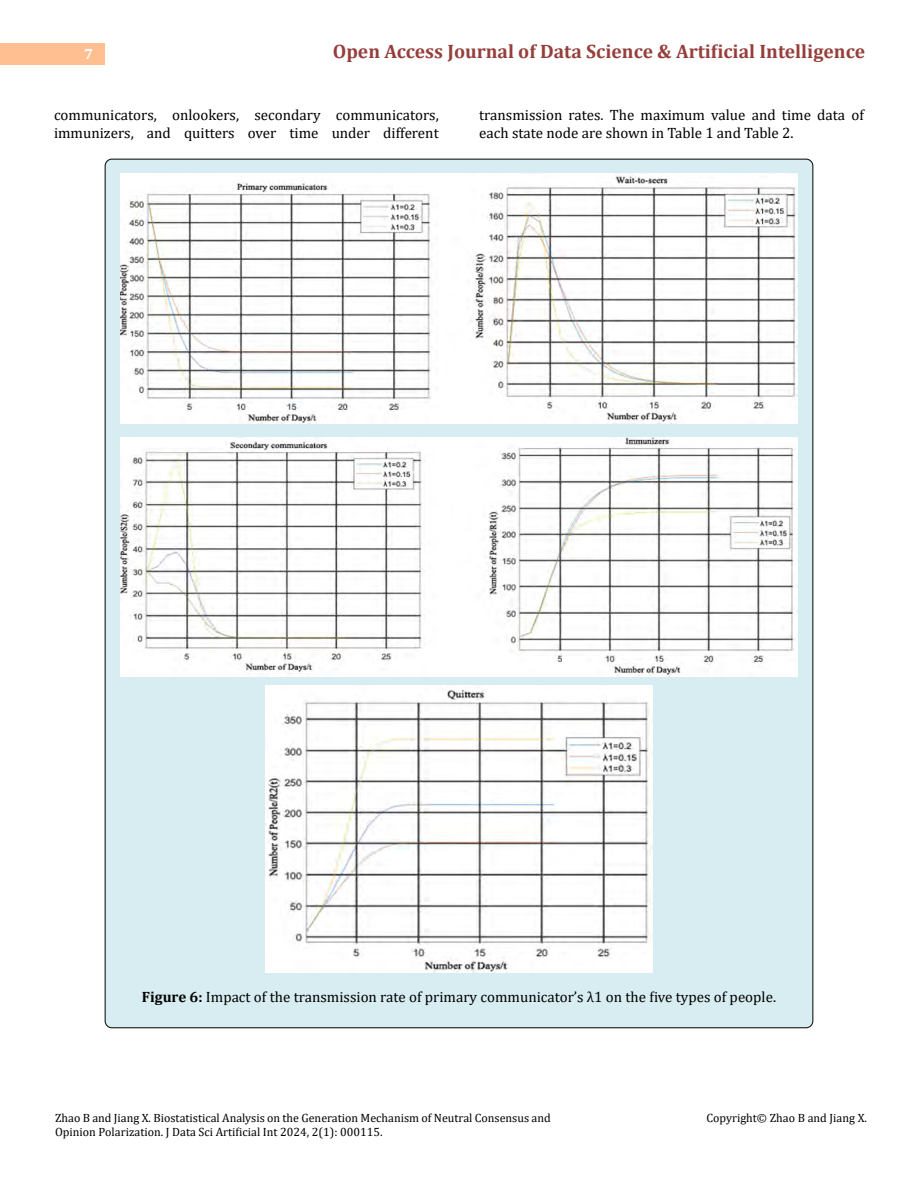
<style>
.page{position:relative;width:918px;height:1188px;background:#fff}
.page>*{position:absolute;margin:0;border:0;box-sizing:border-box;transform-origin:0 0}
.t1{font:700 19.5px "Cambria";color:#953f3c}
.t2{font:15px/18px "Cambria";color:#000}
.t3{font:700 15px "Cambria";color:#fff}
.t4{font:12px/14.2px "Cambria";color:#000}
.s1{font-weight:700}
</style>
<div class="page">
<div style="left:0;top:43px;width:105px;height:21px;background:#ffbf91"></div>
<div style="left:105px;top:159px;width:708px;height:869px;background:#d8edf2;border-radius:7px"></div>
<img style="left:121px;top:174px;width:676px;height:249px">
<img style="left:121px;top:438px;width:676px;height:238px">
<img style="left:265px;top:685px;width:388px;height:287px">
<p class="t3" style="left:84px;top:44px;width:10px">7</p>
<h1 class="t1" style="left:333px;top:38px;width:534px">Open Access Journal of Data Science &amp; Artificial Intelligence</h1>
<p class="t2" style="left:54px;top:105px;width:386px">communicators, onlookers, secondary communicators, immunizers, and quitters over time under different</p>
<p class="t2" style="left:479px;top:105px;width:386px">transmission rates. The maximum value and time data of each state node are shown in Table 1 and Table 2.</p>
<p class="t2" style="left:142px;top:987px;width:636px"><span class="s1">Figure 6:</span> Impact of the transmission rate of primary communicator’s λ1 on the five types of people.</p>
<p class="t4" style="left:55px;top:1111px;width:497px">Zhao B and Jiang X. Biostatistical Analysis on the Generation Mechanism of Neutral Consensus and<br>Opinion Polarization. J Data Sci Artificial Int 2024, 2(1): 000115.</p>
<p class="t4" style="left:706px;top:1111px;width:162px">Copyright© Zhao B and Jiang X.</p>
</div>
